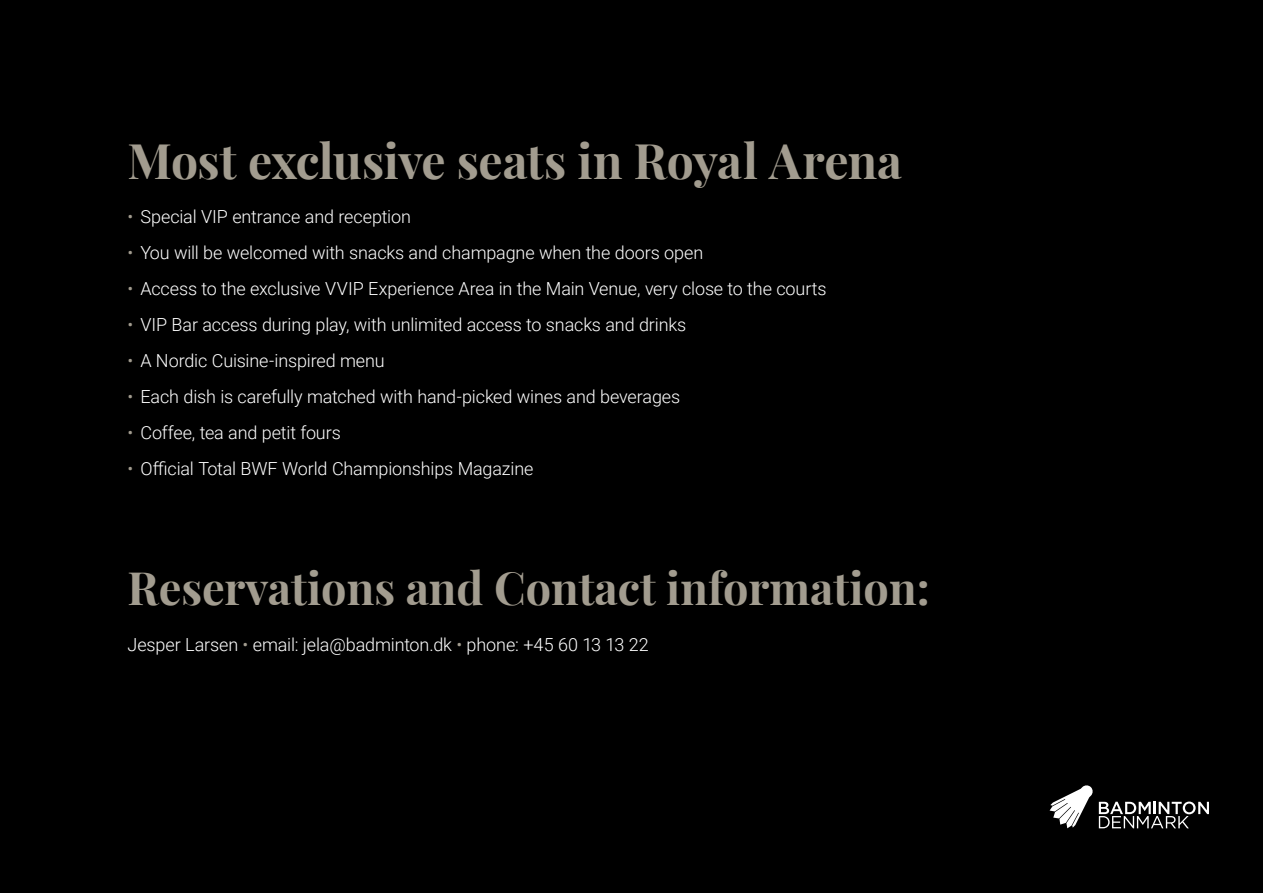
<style>
.page{position:relative;width:1263px;height:893px;background:#000}
.page>*{position:absolute;margin:0;border:0;box-sizing:border-box;transform-origin:0 0}
.t1{font:48px "Playfair Display";letter-spacing:-.01em;color:#a29c8f}
.t2{font:45px "Playfair Display";color:#a29c8f}
.t3{font:300 18px "Roboto";letter-spacing:-.01em;color:#fff}
.s1{color:#a29c8f}
</style>
<div class="page">
<svg style="left:1049px;top:785px;width:44px;height:43px"></svg>
<svg style="left:1099px;top:802px;width:110px;height:26px"></svg>
<h1 class="t1" style="left:128px;top:142px;width:776px">Most exclusive seats in Royal Arena</h1>
<p class="t3" style="left:128px;top:209px;width:285px"><span class="s1">•</span> Special VIP entrance and reception</p>
<p class="t3" style="left:128px;top:245px;width:577px"><span class="s1">•</span> You will be welcomed with snacks and champagne when the doors open</p>
<p class="t3" style="left:128px;top:281px;width:700px"><span class="s1">•</span> Access to the exclusive VVIP Experience Area in the Main Venue, very close to the courts</p>
<p class="t3" style="left:128px;top:317px;width:560px"><span class="s1">•</span> VIP Bar access during play, with unlimited access to snacks and drinks</p>
<p class="t3" style="left:128px;top:353px;width:259px"><span class="s1">•</span> A Nordic Cuisine-inspired menu</p>
<p class="t3" style="left:128px;top:389px;width:554px"><span class="s1">•</span> Each dish is carefully matched with hand-picked wines and beverages</p>
<p class="t3" style="left:128px;top:425px;width:215px"><span class="s1">•</span> Coffee, tea and petit fours</p>
<p class="t3" style="left:128px;top:456px;width:407px"><span class="s1">•</span> Official Total BWF World Championships Magazine</p>
<h2 class="t2" style="left:128px;top:569px;width:804px">Reservations and Contact information:</h2>
<p class="t3" style="left:128px;top:638px;width:523px">Jesper Larsen <span class="s1">•</span> email: jela@badminton.dk <span class="s1">•</span> phone: +45 60 13 13 22</p>
</div>
